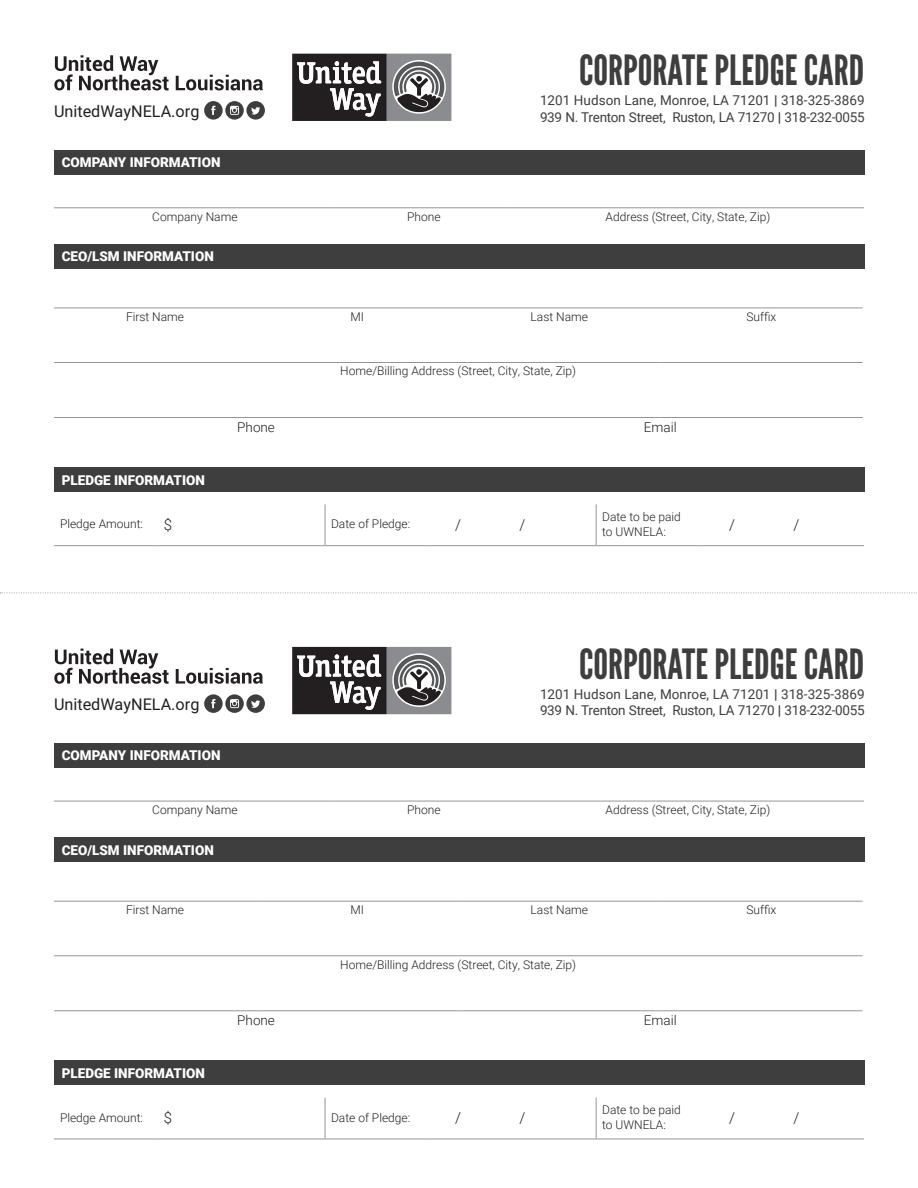
<style>
.page{position:relative;width:918px;height:1188px;background:#fff}
.page>*{position:absolute;margin:0;border:0;box-sizing:border-box;transform-origin:0 0}
.t1{font:41.55px "League Gothic";color:#3e3e3f}
.t2{font:16.2px "Roboto";color:#231f20}
.t3{font:300 15px "Roboto";color:#231f20}
.t4{font:900 13.5px "Roboto";color:#fff}
.t5{font:13.5px "Roboto";letter-spacing:-.015em;color:#3e3e3f}
.t6{font:13.5px "Roboto";letter-spacing:.005em;color:#3e3e3f}
.t7{font:300 13.5px "Roboto";color:#231f20}
.t8{font:300 12px/14.4px "Roboto";color:#231f20}
.s1{font-weight:900}
</style>
<div class="page">
<svg style="left:54px;top:55px;width:115px;height:35px"></svg>
<svg style="left:176px;top:75px;width:87px;height:15px"></svg>
<svg style="left:292px;top:54px;width:159px;height:67px"></svg>
<svg style="left:54px;top:649px;width:115px;height:35px"></svg>
<svg style="left:176px;top:668px;width:87px;height:16px"></svg>
<svg style="left:292px;top:647px;width:159px;height:67px"></svg>
<div style="left:54px;top:150px;width:811px;height:25px;background:#3e3e3f"></div>
<div style="left:54px;top:743px;width:811px;height:25px;background:#3e3e3f"></div>
<div style="left:54px;top:244px;width:811px;height:25px;background:#3e3e3f"></div>
<div style="left:54px;top:837px;width:811px;height:25px;background:#3e3e3f"></div>
<div style="left:54px;top:467px;width:811px;height:25px;background:#3e3e3f"></div>
<div style="left:54px;top:1060px;width:811px;height:25px;background:#3e3e3f"></div>
<svg style="left:0;top:593px;width:918px;height:1px"></svg>
<hr style="left:54px;top:308px;width:202px;height:1px;background:#939598">
<hr style="left:256px;top:308px;width:202px;height:1px;background:#939598">
<hr style="left:458px;top:308px;width:202px;height:1px;background:#939598">
<hr style="left:660px;top:308px;width:202px;height:1px;background:#939598">
<hr style="left:54px;top:362px;width:202px;height:1px;background:#939598">
<hr style="left:256px;top:362px;width:202px;height:1px;background:#939598">
<hr style="left:458px;top:362px;width:202px;height:1px;background:#939598">
<hr style="left:660px;top:362px;width:202px;height:1px;background:#939598">
<hr style="left:54px;top:417px;width:202px;height:1px;background:#939598">
<hr style="left:256px;top:417px;width:202px;height:1px;background:#939598">
<hr style="left:458px;top:417px;width:202px;height:1px;background:#939598">
<hr style="left:660px;top:417px;width:202px;height:1px;background:#939598">
<hr style="left:54px;top:901px;width:202px;height:1px;background:#939598">
<hr style="left:256px;top:901px;width:202px;height:1px;background:#939598">
<hr style="left:458px;top:901px;width:202px;height:1px;background:#939598">
<hr style="left:660px;top:901px;width:202px;height:1px;background:#939598">
<hr style="left:54px;top:955px;width:202px;height:1px;background:#939598">
<hr style="left:256px;top:955px;width:202px;height:1px;background:#939598">
<hr style="left:458px;top:955px;width:202px;height:1px;background:#939598">
<hr style="left:660px;top:955px;width:202px;height:1px;background:#939598">
<hr style="left:54px;top:1010px;width:202px;height:1px;background:#939598">
<hr style="left:256px;top:1010px;width:202px;height:1px;background:#939598">
<hr style="left:458px;top:1010px;width:202px;height:1px;background:#939598">
<hr style="left:660px;top:1010px;width:202px;height:1px;background:#939598">
<hr style="left:325px;top:504px;width:1px;height:41px;background:#939598">
<hr style="left:596px;top:504px;width:1px;height:41px;background:#939598">
<hr style="left:54px;top:545px;width:104px;height:1px;background:#939598">
<hr style="left:158px;top:545px;width:167px;height:1px;background:#939598">
<hr style="left:325px;top:545px;width:104px;height:1px;background:#939598">
<hr style="left:429px;top:545px;width:167px;height:1px;background:#939598">
<hr style="left:596px;top:545px;width:104px;height:1px;background:#939598">
<hr style="left:700px;top:545px;width:164px;height:1px;background:#939598">
<hr style="left:325px;top:1098px;width:1px;height:41px;background:#939598">
<hr style="left:596px;top:1098px;width:1px;height:41px;background:#939598">
<hr style="left:54px;top:1139px;width:104px;height:1px;background:#939598">
<hr style="left:158px;top:1139px;width:167px;height:1px;background:#939598">
<hr style="left:325px;top:1139px;width:104px;height:1px;background:#939598">
<hr style="left:429px;top:1139px;width:167px;height:1px;background:#939598">
<hr style="left:596px;top:1139px;width:104px;height:1px;background:#939598">
<hr style="left:700px;top:1139px;width:164px;height:1px;background:#939598">
<hr style="left:54px;top:207px;width:282px;height:1px;background:#939598">
<hr style="left:336px;top:207px;width:176px;height:1px;background:#939598">
<hr style="left:512px;top:207px;width:352px;height:1px;background:#939598">
<hr style="left:54px;top:801px;width:282px;height:1px;background:#939598">
<hr style="left:336px;top:801px;width:176px;height:1px;background:#939598">
<hr style="left:512px;top:801px;width:352px;height:1px;background:#939598">
<svg style="left:204px;top:101px;width:61px;height:19px"></svg>
<svg style="left:204px;top:694px;width:61px;height:19px"></svg>
<p class="t2" style="left:54px;top:101px;width:147px">UnitedWayNELA.org</p>
<p class="t4" style="left:62px;top:153px;width:160px">COMPANY INFORMATION</p>
<p class="t1" style="left:579px;top:46px;width:287px">CORPORATE PLEDGE CARD</p>
<p class="t6" style="left:540px;top:91px;width:326px">1201 Hudson Lane, Monroe, LA 71201 <span class="s1">|</span> 318-325-3869</p>
<p class="t5" style="left:540px;top:108px;width:326px">939 N. Trenton Street, Ruston, LA 71270 <span class="s1">|</span> 318-232-0055</p>
<p class="t8" style="left:152px;top:209px;width:87px">Company Name</p>
<p class="t8" style="left:407px;top:209px;width:35px">Phone</p>
<p class="t8" style="left:606px;top:209px;width:166px">Address (Street, City, State, Zip)</p>
<p class="t4" style="left:62px;top:247px;width:154px">CEO/LSM INFORMATION</p>
<p class="t8" style="left:126px;top:309px;width:60px">First Name</p>
<p class="t8" style="left:350px;top:309px;width:15px">MI</p>
<p class="t8" style="left:531px;top:309px;width:59px">Last Name</p>
<p class="t8" style="left:746px;top:309px;width:31px">Suffix</p>
<p class="t8" style="left:340px;top:364px;width:237px">Home/Billing Address (Street, City, State, Zip)</p>
<p class="t4" style="left:62px;top:470px;width:145px">PLEDGE INFORMATION</p>
<p class="t7" style="left:237px;top:418px;width:39px">Phone</p>
<p class="t7" style="left:644px;top:418px;width:34px">Email</p>
<p class="t8" style="left:60px;top:516px;width:85px">Pledge Amount:</p>
<p class="t3" style="left:164px;top:514px;width:10px">$</p>
<p class="t8" style="left:331px;top:516px;width:81px">Date of Pledge:</p>
<p class="t3" style="left:455px;top:514px;width:7px">/</p>
<p class="t3" style="left:519px;top:514px;width:7px">/</p>
<p class="t8" style="left:602px;top:509px;width:80px">Date to be paid to UWNELA:</p>
<p class="t3" style="left:729px;top:514px;width:7px">/</p>
<p class="t3" style="left:793px;top:514px;width:7px">/</p>
<p class="t2" style="left:54px;top:694px;width:147px">UnitedWayNELA.org</p>
<p class="t4" style="left:62px;top:746px;width:160px">COMPANY INFORMATION</p>
<p class="t1" style="left:579px;top:639px;width:287px">CORPORATE PLEDGE CARD</p>
<p class="t6" style="left:540px;top:684px;width:326px">1201 Hudson Lane, Monroe, LA 71201 <span class="s1">|</span> 318-325-3869</p>
<p class="t5" style="left:540px;top:701px;width:326px">939 N. Trenton Street, Ruston, LA 71270 <span class="s1">|</span> 318-232-0055</p>
<p class="t8" style="left:152px;top:802px;width:87px">Company Name</p>
<p class="t8" style="left:407px;top:802px;width:35px">Phone</p>
<p class="t8" style="left:606px;top:802px;width:166px">Address (Street, City, State, Zip)</p>
<p class="t4" style="left:62px;top:840px;width:154px">CEO/LSM INFORMATION</p>
<p class="t8" style="left:126px;top:902px;width:60px">First Name</p>
<p class="t8" style="left:350px;top:902px;width:15px">MI</p>
<p class="t8" style="left:531px;top:902px;width:59px">Last Name</p>
<p class="t8" style="left:746px;top:902px;width:31px">Suffix</p>
<p class="t8" style="left:340px;top:957px;width:237px">Home/Billing Address (Street, City, State, Zip)</p>
<p class="t4" style="left:62px;top:1064px;width:145px">PLEDGE INFORMATION</p>
<p class="t7" style="left:237px;top:1011px;width:39px">Phone</p>
<p class="t7" style="left:644px;top:1011px;width:34px">Email</p>
<p class="t8" style="left:60px;top:1110px;width:85px">Pledge Amount:</p>
<p class="t3" style="left:164px;top:1107px;width:10px">$</p>
<p class="t8" style="left:331px;top:1110px;width:81px">Date of Pledge:</p>
<p class="t3" style="left:455px;top:1107px;width:7px">/</p>
<p class="t3" style="left:519px;top:1107px;width:7px">/</p>
<p class="t8" style="left:602px;top:1102px;width:80px">Date to be paid to UWNELA:</p>
<p class="t3" style="left:729px;top:1107px;width:7px">/</p>
<p class="t3" style="left:793px;top:1107px;width:7px">/</p>
</div>
